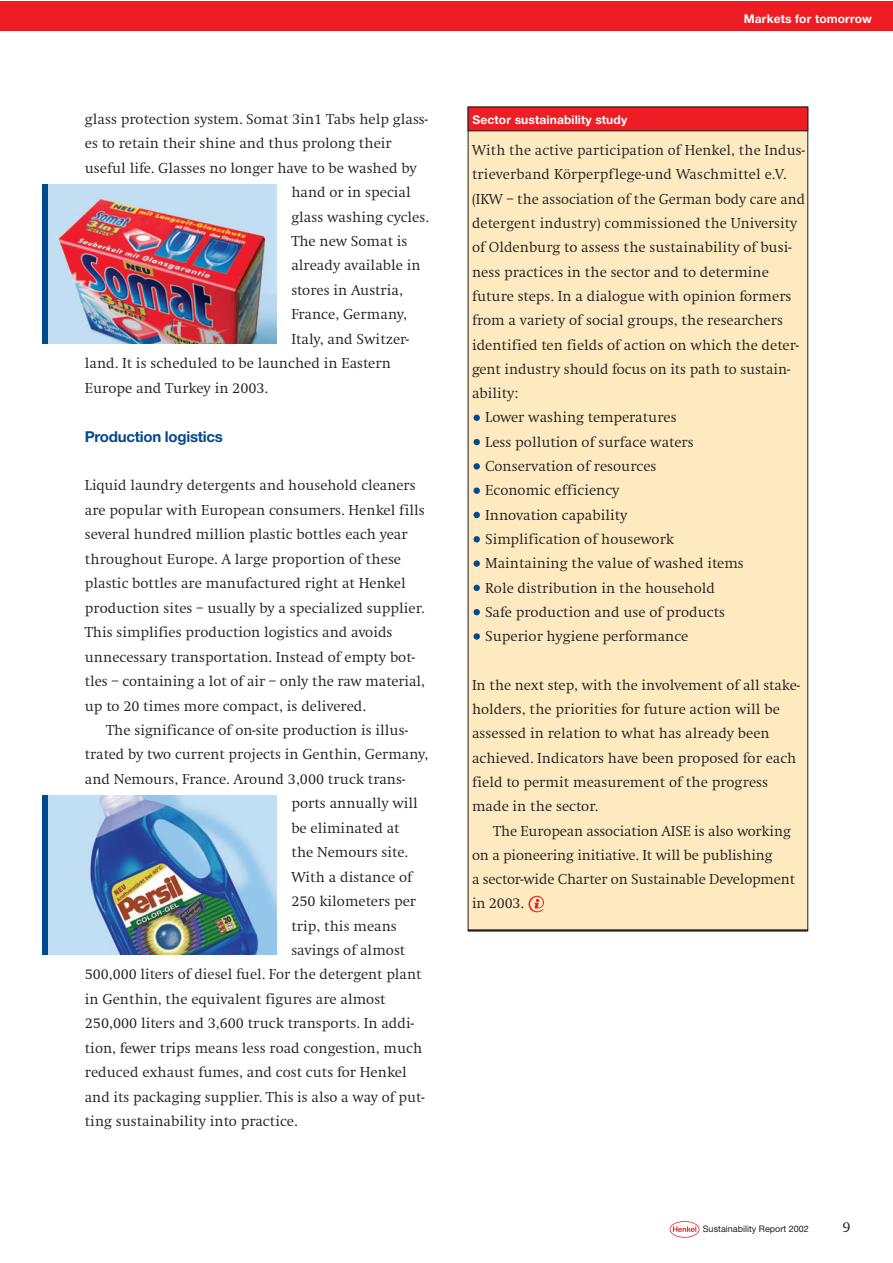
<style>
.page{position:relative;width:893px;height:1263px;background:#fff}
.page>*{position:absolute;margin:0;border:0;box-sizing:border-box;transform-origin:0 0}
.t1{font:300 15px/24.5px "Swift EF";color:#231f20}
.t2{font:700 15px "Helvetica Neue";letter-spacing:-.015em;color:#01498e}
.t3{font:700 12px "Helvetica Neue";letter-spacing:.01em;color:#fff}
.t4{font:9px "Helvetica Neue";color:#231f20}
</style>
<div class="page">
<svg style="left:669px;top:1221px;width:30px;height:17px"></svg>
<div style="left:0;top:2px;width:892px;height:29px;background:#ee1d23"></div>
<div style="left:468px;top:107px;width:339px;height:823px;background:#feeac0"></div>
<div style="left:468px;top:107px;width:339px;height:24px;background:#ee1d23"></div>
<svg style="left:528px;top:896px;width:16px;height:16px"></svg>
<div style="left:473px;top:633px;width:7px;height:7px;background:#01498e;border-radius:50%"></div>
<div style="left:473px;top:609px;width:7px;height:6px;background:#01498e;border-radius:50%"></div>
<div style="left:473px;top:585px;width:7px;height:6px;background:#01498e;border-radius:50%"></div>
<div style="left:473px;top:560px;width:7px;height:7px;background:#01498e;border-radius:50%"></div>
<div style="left:473px;top:536px;width:7px;height:6px;background:#01498e;border-radius:50%"></div>
<div style="left:473px;top:512px;width:7px;height:6px;background:#01498e;border-radius:50%"></div>
<div style="left:473px;top:487px;width:7px;height:7px;background:#01498e;border-radius:50%"></div>
<div style="left:473px;top:463px;width:7px;height:7px;background:#01498e;border-radius:50%"></div>
<div style="left:473px;top:439px;width:7px;height:6px;background:#01498e;border-radius:50%"></div>
<div style="left:473px;top:415px;width:7px;height:6px;background:#01498e;border-radius:50%"></div>
<hr style="left:468px;top:929px;width:340px;height:3px;background:#231f20">
<img style="left:48px;top:184px;width:228px;height:160px">
<div style="left:42px;top:184px;width:6px;height:160px;background:#01498e"></div>
<img style="left:48px;top:796px;width:228px;height:159px">
<div style="left:42px;top:796px;width:6px;height:159px;background:#01498e"></div>
<p class="t1" style="left:85px;top:108px;width:345px">glass protection system. Somat 3in1 Tabs help glass-</p>
<p class="t1" style="left:85px;top:132px;width:308px">es to retain their shine and thus prolong their</p>
<p class="t1" style="left:85px;top:157px;width:333px">useful life. Glasses no longer have to be washed by</p>
<p class="t1" style="left:291px;top:181px;width:121px">hand or in special</p>
<p class="t1" style="left:291px;top:205px;width:139px">glass washing cycles.</p>
<p class="t1" style="left:291px;top:230px;width:118px">The new Somat is</p>
<p class="t1" style="left:291px;top:254px;width:131px">already available in</p>
<p class="t1" style="left:291px;top:279px;width:113px">stores in Austria,</p>
<p class="t1" style="left:291px;top:303px;width:117px">France, Germany,</p>
<p class="t1" style="left:291px;top:328px;width:119px">Italy, and Switzer-</p>
<p class="t1" style="left:85px;top:352px;width:307px">land. It is scheduled to be launched in Eastern</p>
<p class="t1" style="left:85px;top:377px;width:185px">Europe and Turkey in 2003.</p>
<p class="t2" style="left:85px;top:431px;width:139px">Production logistics</p>
<p class="t1" style="left:85px;top:474px;width:342px">Liquid laundry detergents and household cleaners are popular with European consumers. Henkel fills several hundred million plastic bottles each year throughout Europe. A large proportion of these plastic bottles are manufactured right at Henkel production sites – usually by a specialized supplier.<br>This simplifies production logistics and avoids unnecessary transportation. Instead of empty bot&shy;tles – containing a lot of air – only the raw material, up to 20 times more compact, is delivered.</p>
<p class="t1" style="left:106px;top:719px;width:303px">The significance of on-site production is illus-</p>
<p class="t1" style="left:85px;top:743px;width:345px">trated by two current projects in Genthin, Germany,</p>
<p class="t1" style="left:85px;top:768px;width:322px">and Nemours, France. Around 3,000 truck trans-</p>
<p class="t1" style="left:291px;top:792px;width:128px">ports annually will</p>
<p class="t1" style="left:291px;top:817px;width:110px">be eliminated at</p>
<p class="t1" style="left:291px;top:841px;width:118px">the Nemours site.</p>
<p class="t1" style="left:291px;top:866px;width:122px">With a distance of</p>
<p class="t1" style="left:291px;top:890px;width:126px">250 kilometers per</p>
<p class="t1" style="left:291px;top:914px;width:107px">trip, this means</p>
<p class="t1" style="left:291px;top:939px;width:115px">savings of almost</p>
<p class="t1" style="left:85px;top:963px;width:338px">500,000 liters of diesel fuel. For the detergent plant</p>
<p class="t1" style="left:85px;top:988px;width:302px">in Genthin, the equivalent figures are almost</p>
<p class="t1" style="left:85px;top:1012px;width:330px">250,000 liters and 3,600 truck transports. In addi-</p>
<p class="t1" style="left:85px;top:1037px;width:339px">tion, fewer trips means less road congestion, much</p>
<p class="t1" style="left:85px;top:1061px;width:323px">reduced exhaust fumes, and cost cuts for Henkel</p>
<p class="t1" style="left:85px;top:1086px;width:341px">and its packaging supplier. This is also a way of put-</p>
<p class="t1" style="left:85px;top:1110px;width:214px">ting sustainability into practice.</p>
<p class="t3" style="left:743px;top:14px;width:130px">Markets for tomorrow</p>
<p class="t3" style="left:472px;top:115px;width:156px">Sector sustainability study</p>
<p class="t1" style="left:472px;top:139px;width:334px">With the active participation of Henkel, the Indus-</p>
<p class="t1" style="left:472px;top:163px;width:316px">trieverband Körperpflege-und Waschmittel e.V.</p>
<p class="t1" style="left:472px;top:188px;width:335px">(IKW – the association of the German body care and</p>
<p class="t1" style="left:472px;top:212px;width:327px">detergent industry) commissioned the University</p>
<p class="t1" style="left:472px;top:236px;width:321px">of Oldenburg to assess the sustainability of busi-</p>
<p class="t1" style="left:472px;top:261px;width:298px">ness practices in the sector and to determine</p>
<p class="t1" style="left:472px;top:285px;width:321px">future steps. In a dialogue with opinion formers</p>
<p class="t1" style="left:472px;top:309px;width:312px">from a variety of social groups, the researchers</p>
<p class="t1" style="left:472px;top:334px;width:328px">identified ten fields of action on which the deter-</p>
<p class="t1" style="left:472px;top:358px;width:320px">gent industry should focus on its path to sustain-</p>
<p class="t1" style="left:472px;top:382px;width:48px">ability:</p>
<p class="t1" style="left:485px;top:406px;width:193px">Lower washing temperatures</p>
<p class="t1" style="left:485px;top:431px;width:210px">Less pollution of surface waters</p>
<p class="t1" style="left:485px;top:455px;width:173px">Conservation of resources</p>
<p class="t1" style="left:485px;top:479px;width:136px">Economic efficiency</p>
<p class="t1" style="left:485px;top:504px;width:144px">Innovation capability</p>
<p class="t1" style="left:485px;top:528px;width:190px">Simplification of housework</p>
<p class="t1" style="left:485px;top:552px;width:260px">Maintaining the value of washed items</p>
<p class="t1" style="left:485px;top:577px;width:231px">Role distribution in the household</p>
<p class="t1" style="left:485px;top:601px;width:242px">Safe production and use of products</p>
<p class="t1" style="left:485px;top:625px;width:205px">Superior hygiene performance</p>
<p class="t1" style="left:472px;top:674px;width:329px">In the next step, with the involvement of all stake&shy;holders, the priorities for future action will be assessed in relation to what has already been achieved. Indicators have been proposed for each field to permit measurement of the progress made in the sector.</p>
<p class="t1" style="left:472px;top:820px;width:325px;text-indent:21px">The European association AISE is also working on a pioneering initiative. It will be publishing<br>a sector-wide Charter on Sustainable Development in 2003.</p>
<p class="t4" style="left:702px;top:1226px;width:107px">Sustainability Report 2002</p>
<p class="t1" style="left:842px;top:1216px;width:10px">9</p>
</div>
